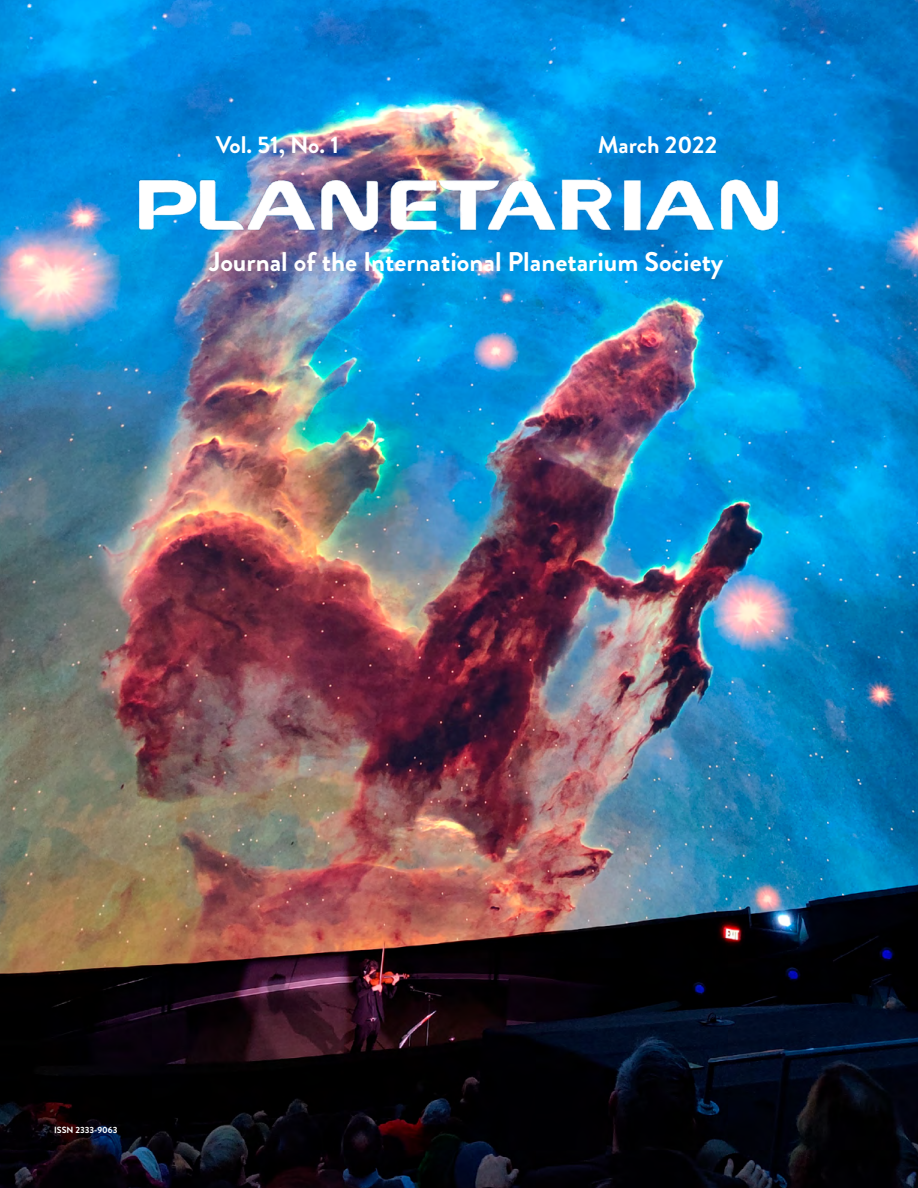
<style>
.page{position:relative;width:918px;height:1188px;background:#fff}
.page>*{position:absolute;margin:0;border:0;box-sizing:border-box;transform-origin:0 0}
.t1{font:700 27px "Brandon Grotesque";color:#fff}
.t2{font:700 24px "Brandon Grotesque";letter-spacing:-.005em;color:#fff}
.t3{font:700 9px "Brandon Grotesque";color:#fff}
</style>
<div class="page">
<img style="left:0;top:0;width:918px;height:1188px">
<img style="left:139px;top:180px;width:638px;height:50px">
<p class="t2" style="left:216px;top:128px;width:125px">Vol. 51, No. 1</p>
<p class="t2" style="left:598px;top:128px;width:121px">March 2022</p>
<p class="t1" style="left:209px;top:242px;width:516px">Journal of the International Planetarium Society</p>
<p class="t3" style="left:54px;top:1123px;width:65px">ISSN 2333-9063</p>
</div>
